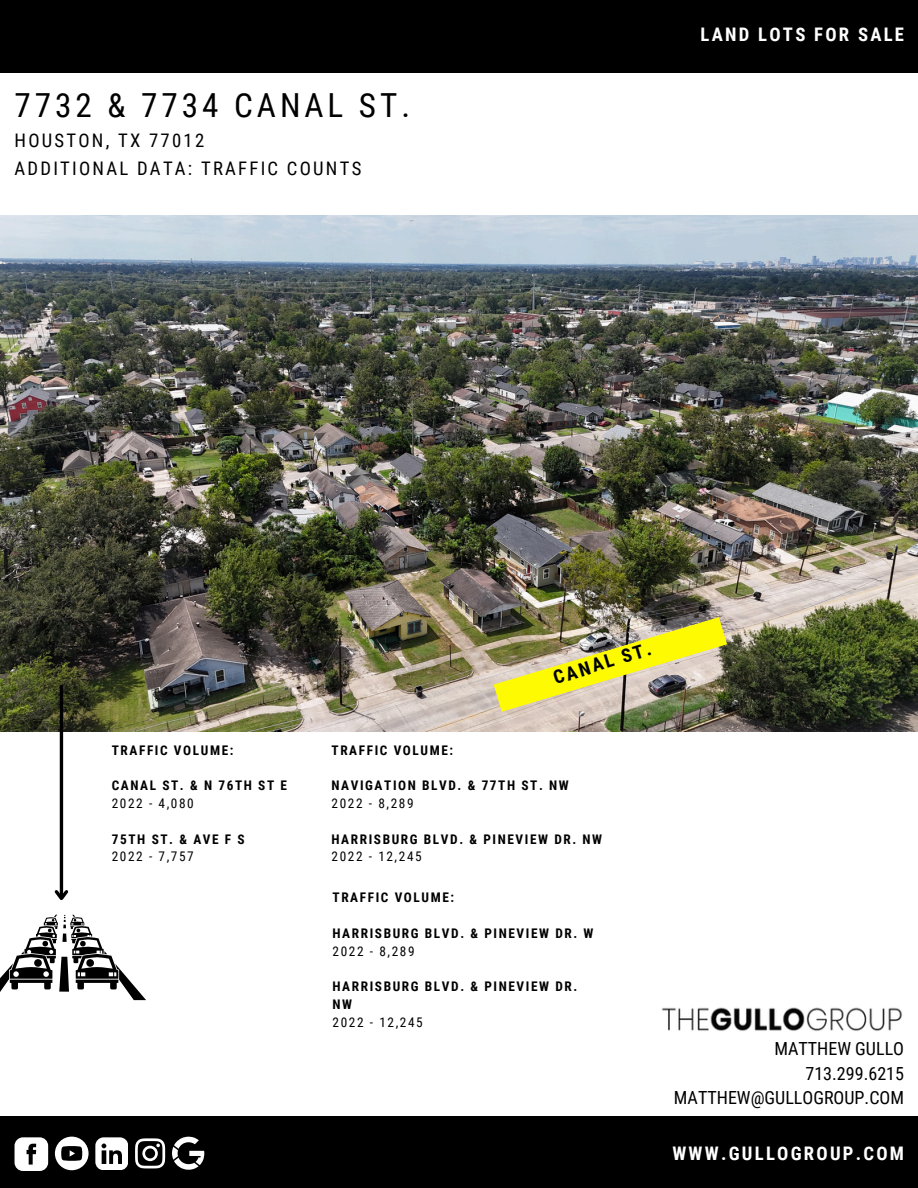
<style>
.page{position:relative;width:918px;height:1188px;background:#fff}
.page>*{position:absolute;margin:0;border:0;box-sizing:border-box;transform-origin:0 0}
.t1{font:33.15px "Roboto Condensed";letter-spacing:.12em;color:#000}
.t2{font:18.75px "Roboto Condensed";letter-spacing:.12em;color:#000}
.t3{font:700 18.75px "Roboto Condensed";letter-spacing:.12em;color:#fff}
.t4{font:700 18.75px "Roboto Condensed";color:#000}
.t5{font:18px/24.8px "Roboto Condensed";color:#000;text-align:right}
.t6{font:700 13.35px/17.7px "Roboto Condensed";letter-spacing:.12em;color:#000}
.t7{font:13.35px "Roboto Condensed";letter-spacing:.12em;color:#000}
</style>
<div class="page">
<div style="left:0;top:0;width:918px;height:72px;background:#000"></div>
<div style="left:0;top:1116px;width:918px;height:72px;background:#000"></div>
<img style="left:661px;top:1007px;width:241px;height:24px">
<svg style="left:15px;top:1137px;width:33px;height:34px"></svg>
<svg style="left:135px;top:1138px;width:30px;height:30px"></svg>
<svg style="left:95px;top:1137px;width:33px;height:33px"></svg>
<svg style="left:55px;top:1137px;width:34px;height:33px"></svg>
<svg style="left:172px;top:1137px;width:32px;height:33px"></svg>
<svg style="left:0;top:915px;width:146px;height:85px"></svg>
<img style="left:0;top:215px;width:918px;height:516px">
<img style="left:493px;top:617px;width:234px;height:95px">
<hr style="left:60px;top:685px;width:3px;height:213px;background:#000">
<svg style="left:54px;top:887px;width:15px;height:14px"></svg>
<p class="t1" style="left:15px;top:87px;width:397px">7732 &amp; 7734 CANAL ST.</p>
<h2 class="t2" style="left:15px;top:130px;width:191px">HOUSTON, TX 77012</h2>
<p class="t2" style="left:15px;top:158px;width:348px">ADDITIONAL DATA: TRAFFIC COUNTS</p>
<h4 class="t3" style="left:701px;top:24px;width:205px">LAND LOTS FOR SALE</h4>
<p class="t6" style="left:112px;top:742px;width:123px">TRAFFIC VOLUME:</p>
<p class="t6" style="left:112px;top:777px;width:177px">CANAL ST. &amp; N 76TH ST E</p>
<h4 class="t7" style="left:112px;top:796px;width:84px">2022 - 4,080</h4>
<p class="t6" style="left:112px;top:830px;width:134px">75TH ST. &amp; AVE F S</p>
<p class="t7" style="left:112px;top:849px;width:84px">2022 - 7,757</p>
<p class="t4" style="left:551px;top:667px;width:103px;rotate:-17deg">CANAL ST.</p>
<p class="t6" style="left:332px;top:742px;width:123px">TRAFFIC VOLUME:</p>
<h4 class="t6" style="left:332px;top:777px;width:239px">NAVIGATION BLVD. &amp; 77TH ST. NW</h4>
<p class="t7" style="left:332px;top:796px;width:84px">2022 - 8,289</p>
<p class="t6" style="left:332px;top:830px;width:272px">HARRISBURG BLVD. &amp; PINEVIEW DR. NW</p>
<p class="t7" style="left:332px;top:849px;width:92px">2022 - 12,245</p>
<p class="t6" style="left:333px;top:889px;width:123px">TRAFFIC VOLUME:</p>
<p class="t6" style="left:333px;top:925px;width:263px">HARRISBURG BLVD. &amp; PINEVIEW DR. W</p>
<p class="t7" style="left:333px;top:943px;width:84px">2022 - 8,289</p>
<h3 class="t6" style="left:333px;top:978px;width:246px">HARRISBURG BLVD. &amp; PINEVIEW DR.<br>NW</h3>
<p class="t7" style="left:333px;top:1014px;width:92px">2022 - 12,245</p>
<h3 class="t5" style="left:674px;top:1036px;width:232px">MATTHEW GULLO<br>713.299.6215<br>MATTHEW@GULLOGROUP.COM</h3>
<p class="t3" style="left:672px;top:1143px;width:233px">WWW.GULLOGROUP.COM</p>
</div>
